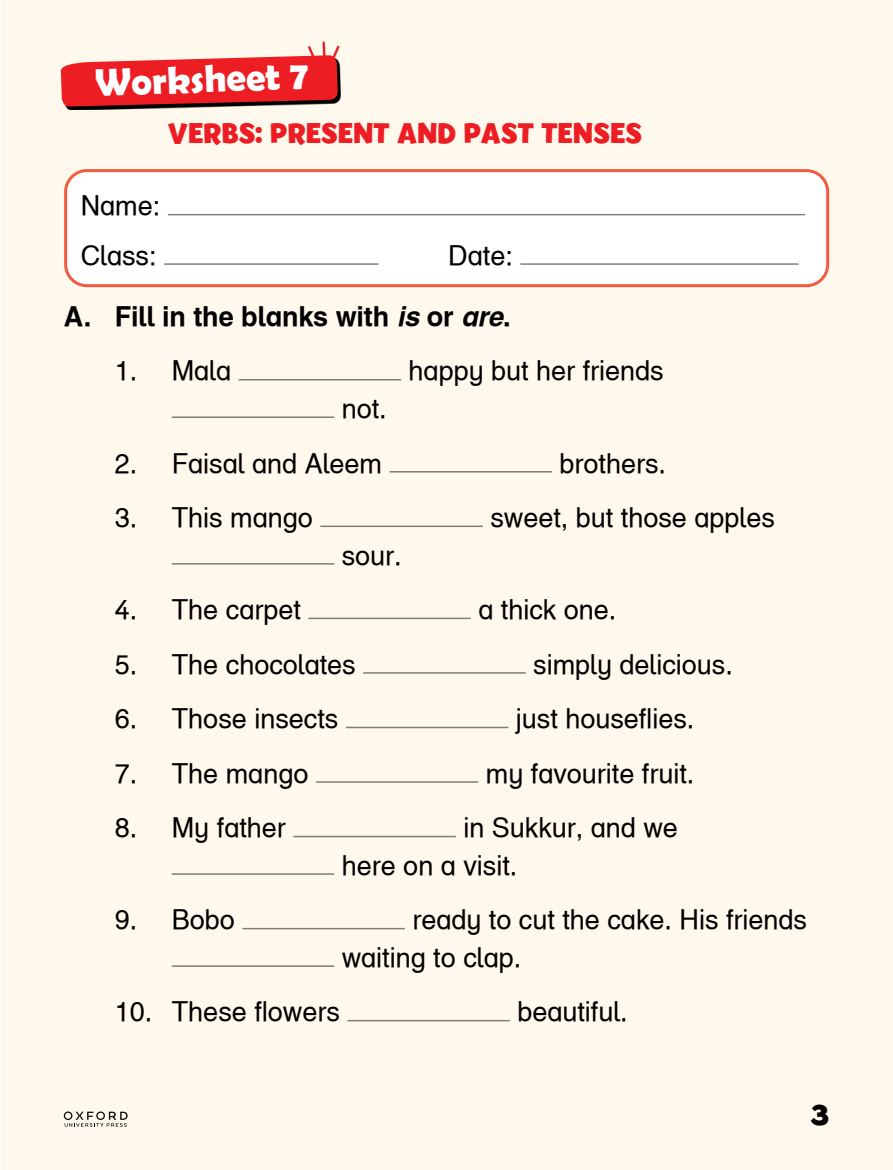
<style>
.page{position:relative;width:893px;height:1170px;background:#fff}
.page>*{position:absolute;margin:0;border:0;box-sizing:border-box;transform-origin:0 0}
.t1{font:39px "Berlin Sans OTF Demi";color:#fff}
.t2{font:700 30.75px "Billy";color:#000}
.t3{font:700 30px "Billy";color:#ed1d24}
.t4{font:27px/37.5px "Helvetica Infant OUP";color:#000}
.t5{font:27px "Helvetica Infant OUP Bold";letter-spacing:-.005em;color:#000}
.s1{font-style:italic}
</style>
<div class="page">
<div style="left:1px;top:0;width:892px;height:1169px;background:#fff8ec"></div>
<svg style="left:66px;top:107px;width:150px;height:3px"></svg>
<hr style="left:239px;top:379px;width:162px;height:1px;background:#000">
<hr style="left:172px;top:416px;width:162px;height:2px;background:#000">
<hr style="left:390px;top:471px;width:162px;height:1px;background:#000">
<hr style="left:320px;top:525px;width:163px;height:2px;background:#000">
<hr style="left:172px;top:563px;width:162px;height:1px;background:#000">
<hr style="left:308px;top:617px;width:163px;height:2px;background:#000">
<hr style="left:363px;top:672px;width:163px;height:1px;background:#000">
<hr style="left:346px;top:726px;width:162px;height:2px;background:#000">
<hr style="left:316px;top:781px;width:162px;height:1px;background:#000">
<hr style="left:293px;top:835px;width:163px;height:2px;background:#000">
<hr style="left:172px;top:873px;width:162px;height:1px;background:#000">
<hr style="left:242px;top:927px;width:163px;height:2px;background:#000">
<hr style="left:172px;top:965px;width:162px;height:1px;background:#000">
<hr style="left:347px;top:1019px;width:163px;height:2px;background:#000">
<svg style="left:61px;top:41px;width:280px;height:66px"></svg>
<div style="left:66px;top:171px;width:762px;height:115px;background:#fff;border-radius:21px"></div>
<div style="left:64px;top:169px;width:765px;height:118px;border:3px solid #f15b40;border-radius:21px"></div>
<hr style="left:168px;top:214px;width:637px;height:1px;background:#000">
<hr style="left:164px;top:263px;width:214px;height:2px;background:#000">
<hr style="left:520px;top:263px;width:278px;height:2px;background:#000">
<svg style="left:64px;top:1111px;width:64px;height:15px"></svg>
<h1 class="t1" style="left:94px;top:60px;width:215px;rotate:-2deg">Worksheet 7</h1>
<p class="t3" style="left:168px;top:115px;width:476px">VERBS: PRESENT AND PAST TENSES</p>
<p class="t4" style="left:81px;top:181px;width:81px;line-height:49.3px">Name:<br>Class:</p>
<p class="t4" style="left:448px;top:236px;width:66px">Date:</p>
<p class="t5" style="left:64px;top:300px;width:448px">A. Fill in the blanks with <span class="s1">is</span> or <span class="s1">are</span>.</p>
<p class="t4" style="left:115px;top:352px;width:118px">1. Mala</p>
<p class="t4" style="left:409px;top:352px;width:257px">happy but her friends</p>
<p class="t4" style="left:342px;top:389px;width:47px">not.</p>
<p class="t4" style="left:115px;top:444px;width:269px">2. Faisal and Aleem</p>
<p class="t4" style="left:560px;top:444px;width:108px">brothers.</p>
<p class="t4" style="left:115px;top:498px;width:200px">3. This mango</p>
<p class="t4" style="left:490px;top:498px;width:286px">sweet, but those apples</p>
<p class="t4" style="left:342px;top:536px;width:62px">sour.</p>
<p class="t4" style="left:115px;top:590px;width:188px">4. The carpet</p>
<p class="t4" style="left:478px;top:590px;width:140px">a thick one.</p>
<p class="t4" style="left:115px;top:645px;width:242px">5. The chocolates</p>
<p class="t4" style="left:533px;top:645px;width:201px">simply delicious.</p>
<p class="t4" style="left:115px;top:700px;width:225px">6. Those insects</p>
<p class="t4" style="left:516px;top:700px;width:180px">just houseflies.</p>
<p class="t4" style="left:115px;top:754px;width:195px">7. The mango</p>
<p class="t4" style="left:486px;top:754px;width:210px">my favourite fruit.</p>
<p class="t4" style="left:115px;top:809px;width:173px">8. My father</p>
<p class="t4" style="left:342px;top:809px;width:338px;text-indent:122px">in Sukkur, and we here on a visit.</p>
<p class="t4" style="left:115px;top:901px;width:122px">9. Bobo</p>
<p class="t4" style="left:342px;top:901px;width:467px;text-indent:71px">ready to cut the cake. His friends waiting to clap.</p>
<p class="t4" style="left:115px;top:993px;width:227px">10. These flowers</p>
<p class="t4" style="left:517px;top:993px;width:112px">beautiful.</p>
<p class="t2" style="left:810px;top:1097px;width:21px">3</p>
</div>
